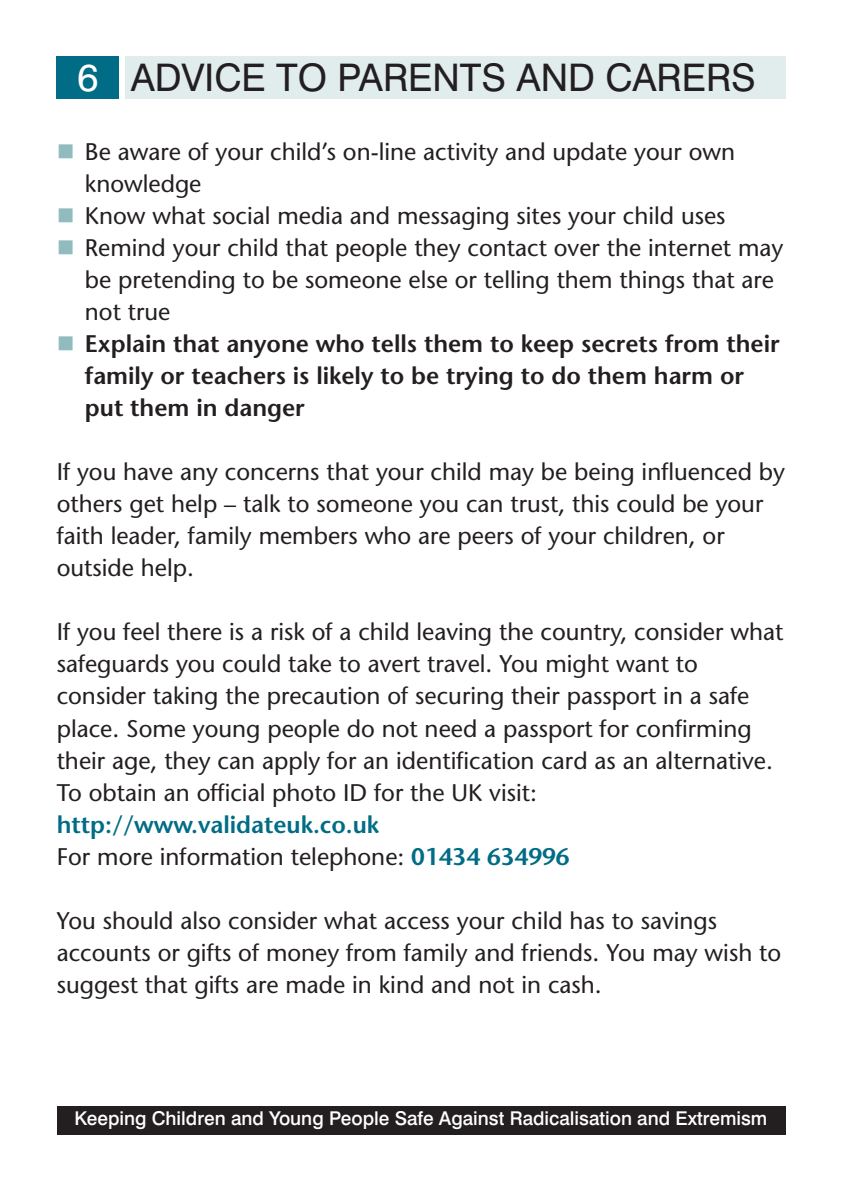
<style>
.page{position:relative;width:842px;height:1191px;background:#fff}
.page>*{position:absolute;margin:0;border:0;box-sizing:border-box;transform-origin:0 0}
.t1{font:38px "Swiss 721 BT";color:#231f20}
.t2{font:38px "Swiss 721 BT";color:#fff}
.t3{font:24px/32px "Stone Sans";color:#231f20}
.t4{font:600 24px/32px "Stone Sans";color:#231f20}
.t5{font:600 24px/32px "Stone Sans";color:#006c85}
.t6{font:500 19px "Swiss 721 BT";color:#fff}
.s1{font-weight:400;color:#231f20}
</style>
<div class="page">
<div style="left:125px;top:57px;width:660px;height:42px;background:#e1eced"></div>
<div style="left:57px;top:1106px;width:728px;height:28px;background:#231f20"></div>
<div style="left:57px;top:57px;width:62px;height:42px;background:#006c85"></div>
<h1 class="t2" style="left:77px;top:64px;width:22px">6</h1>
<h1 class="t1" style="left:131px;top:64px;width:627px">ADVICE TO PARENTS AND CARERS</h1>
<p class="t3" style="left:85px;top:138px;width:700px">Be aware of your child’s on-line activity and update your own knowledge<br>Know what social media and messaging sites your child uses Remind your child that people they contact over the internet may be pretending to be someone else or telling them things that are not true</p>
<p class="t4" style="left:85px;top:330px;width:696px">Explain that anyone who tells them to keep secrets from their family or teachers is likely to be trying to do them harm or put them in danger</p>
<p class="t3" style="left:57px;top:458px;width:730px">If you have any concerns that your child may be being influenced by others get help – talk to someone you can trust, this could be your faith leader, family members who are peers of your children, or outside help.</p>
<p class="t3" style="left:57px;top:618px;width:728px">If you feel there is a risk of a child leaving the country, consider what safeguards you could take to avert travel. You might want to consider taking the precaution of securing their passport in a safe place. Some young people do not need a passport for confirming their age, they can apply for an identification card as an alternative.<br>To obtain an official photo ID for the UK visit:</p>
<p class="t5" style="left:57px;top:810px;width:514px">http://www.validateuk.co.uk<br><span class="s1">For more information telephone:</span> 01434 634996</p>
<p class="t3" style="left:57px;top:906px;width:726px">You should also consider what access your child has to savings accounts or gifts of money from family and friends. You may wish to suggest that gifts are made in kind and not in cash.</p>
<p class="t6" style="left:75px;top:1111px;width:694px">Keeping Children and Young People Safe Against Radicalisation and Extremism</p>
</div>
